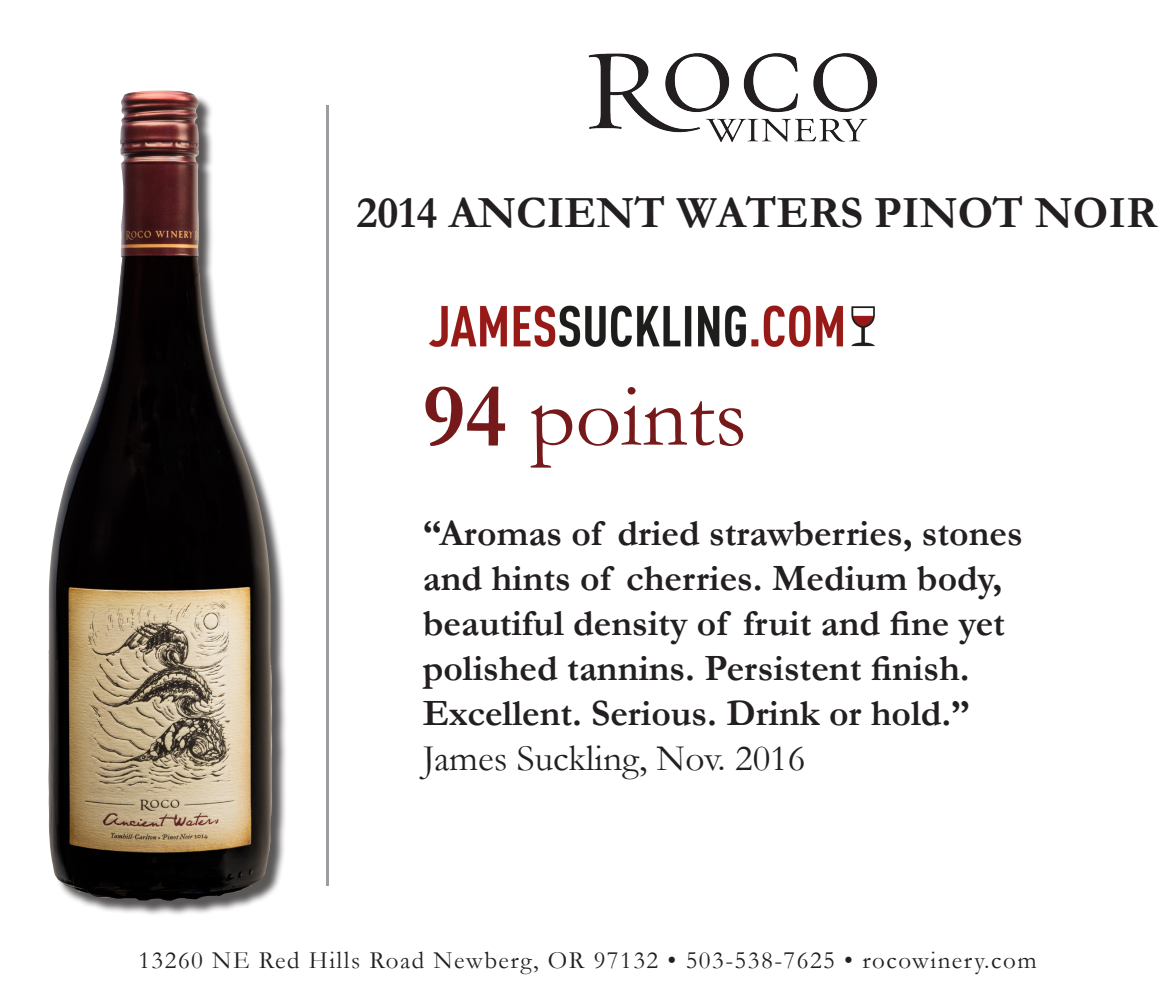
<style>
.page{position:relative;width:1175px;height:985px;background:#fff}
.page>*{position:absolute;margin:0;border:0;box-sizing:border-box;transform-origin:0 0}
.t1{font:90px "Garamond";color:#76191b}
.t2{font:700 45px "Garamond";color:#231f20}
.t3{font:700 37.5px/45px "Garamond";color:#231f20}
.t4{font:37.5px "Garamond";color:#231f20}
.t5{font:25px "Garamond";letter-spacing:.06em;color:#231f20}
.s1{font-weight:700}
</style>
<div class="page">
<img style="left:429px;top:305px;width:446px;height:42px">
<hr style="left:327px;top:106px;width:2px;height:780px;background:#9b9da0">
<div style="left:51px;top:93px;width:237px;height:823px;background:#231f20;opacity:.75"></div>
<img style="left:48px;top:93px;width:224px;height:808px">
<img style="left:589px;top:53px;width:289px;height:89px">
<p class="t2" style="left:356px;top:186px;width:803px">2014 ANCIENT WATERS PINOT NOIR</p>
<p class="t1" style="left:423px;top:362px;width:326px"><span class="s1">94</span> points</p>
<p class="t3" style="left:423px;top:510px;width:601px">“Aromas of dried strawberries, stones and hints of cherries. Medium body, beautiful density of fruit and fine yet polished tannins. Persistent finish.<br>Excellent. Serious. Drink or hold.”</p>
<p class="t4" style="left:423px;top:735px;width:384px">James Suckling, Nov. 2016</p>
<p class="t5" style="left:138px;top:945px;width:900px">13260 NE Red Hills Road Newberg, OR 97132 • 503-538-7625 • rocowinery.com</p>
</div>
